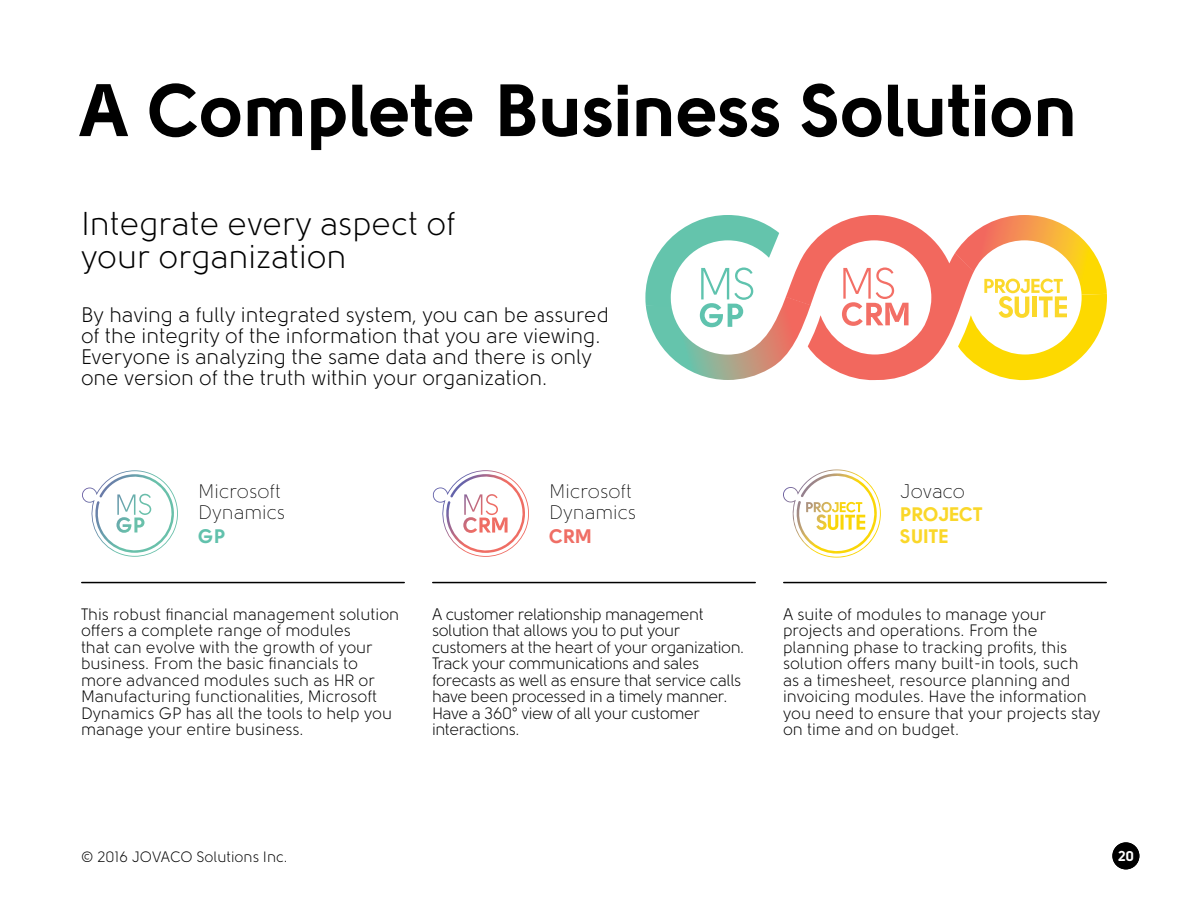
<style>
.page{position:relative;width:1188px;height:918px;background:#fff}
.page>*{position:absolute;margin:0;border:0;box-sizing:border-box;transform-origin:0 0}
.t1{font:900 73.5px "Solomon";letter-spacing:-.01em;color:#000}
.t2{font:33px/33px "Solomon";color:#000}
.t3{font:21px/21px "Solomon";color:#000}
.t4{font:300 19.5px/21px "Solomon";color:#000}
.t5{font:900 19.5px/22.5px "Solomon";color:#fad729}
.t6{font:900 19.5px "Solomon";color:#ef6e65}
.t7{font:900 19.5px "Solomon";color:#61c1ac}
.t8{font:16.5px/16.5px "Solomon";color:#000}
.t9{font:16.5px/16.5px "Solomon";letter-spacing:-.025em;color:#000}
.t10{font:15px "Solomon";color:#000}
.t11{font:900 14.25px "Solomon";color:#fff}
</style>
<div class="page">
<svg style="left:82px;top:470px;width:96px;height:87px"></svg>
<svg style="left:432px;top:470px;width:97px;height:87px"></svg>
<hr style="left:82px;top:582px;width:322px;height:1px;background:#000">
<hr style="left:433px;top:582px;width:322px;height:1px;background:#000">
<svg style="left:783px;top:469px;width:61px;height:89px"></svg>
<hr style="left:784px;top:582px;width:322px;height:1px;background:#000">
<svg style="left:645px;top:215px;width:462px;height:166px"></svg>
<div style="left:1112px;top:842px;width:27px;height:27px;background:#000;border-radius:50%"></div>
<h1 class="t1" style="left:81px;top:67px;width:999px">A Complete Business Solution</h1>
<h2 class="t2" style="left:81px;top:207px;width:376px">Integrate every aspect of your organization</h2>
<p class="t3" style="left:81px;top:304px;width:529px">By having a fully integrated system, you can be assured of the integrity of the information that you are viewing.<br>Everyone is analyzing the same data and there is only one version of the truth within your organization.</p>
<p class="t4" style="left:198px;top:481px;width:89px">Microsoft<br>Dynamics</p>
<p class="t7" style="left:198px;top:525px;width:14px">gp</p>
<p class="t4" style="left:549px;top:481px;width:89px">Microsoft<br>Dynamics</p>
<p class="t6" style="left:549px;top:525px;width:15px">crm</p>
<p class="t8" style="left:81px;top:606px;width:320px">This robust financial management solution offers a complete range of modules<br>that can evolve with the growth of your business. From the basic financials to more advanced modules such as HR or Manufacturing functionalities, Microsoft Dynamics GP has all the tools to help you manage your entire business.</p>
<p class="t9" style="left:432px;top:606px;width:314px">A customer relationship management solution that allows you to put your customers at the heart of your organization.<br>Track your communications and sales forecasts as well as ensure that service calls have been processed in a timely manner.<br>Have a 360° view of all your customer interactions.</p>
<p class="t4" style="left:900px;top:481px;width:66px">Jovaco</p>
<p class="t5" style="left:900px;top:503px;width:84px">Project<br>Suite</p>
<p class="t8" style="left:783px;top:606px;width:319px">A suite of modules to manage your projects and operations. From the planning phase to tracking profits, this solution offers many built-in tools, such<br>as a timesheet, resource planning and invoicing modules. Have the information you need to ensure that your projects stay on time and on budget.</p>
<p class="t10" style="left:81px;top:848px;width:208px">© 2016 JOVACO Solutions Inc.</p>
<p class="t11" style="left:1118px;top:848px;width:18px">20</p>
</div>
